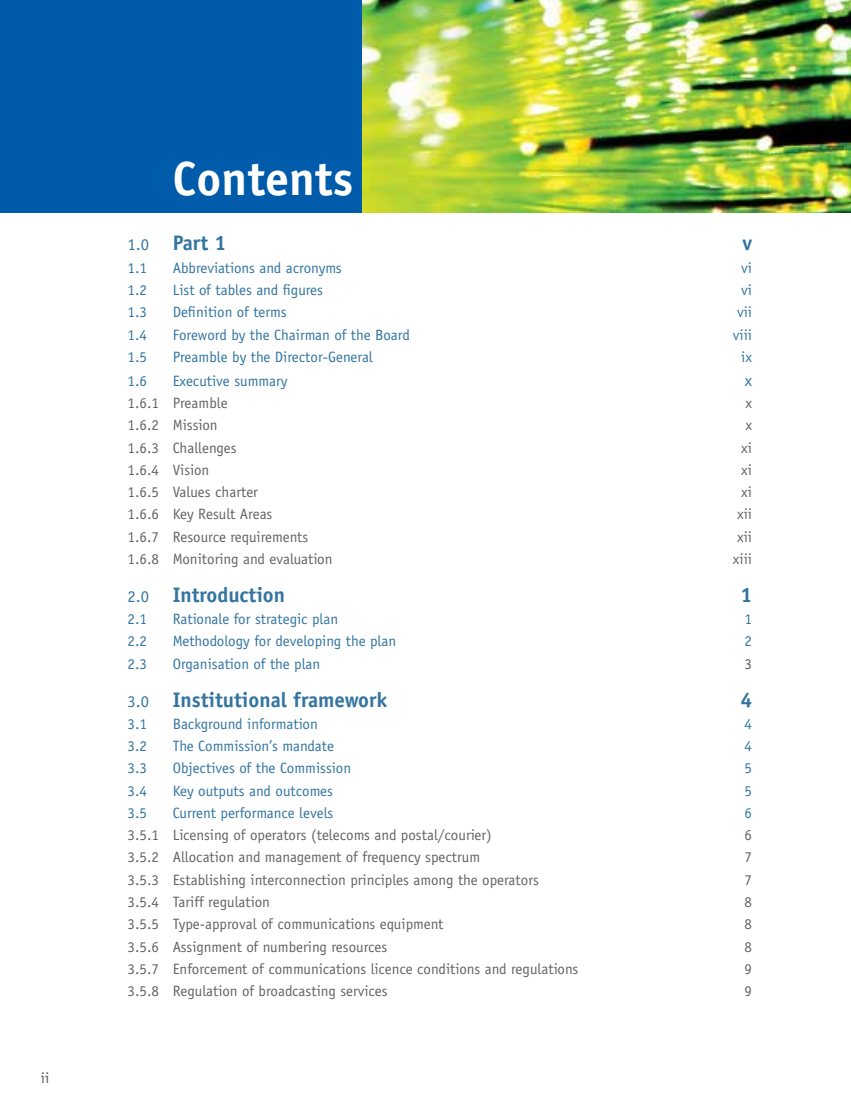
<style>
.page{position:relative;width:851px;height:1106px;background:#fff}
.page>*{position:absolute;margin:0;border:0;box-sizing:border-box;transform-origin:0 0}
.t1{font:700 48px "Officina Sans";color:#fff}
.t2{font:700 21px "Officina Sans";color:#3375a0}
.t3{font:16.5px "Officina Sans";color:#3375a0}
.t4{font:15px "Officina Sans";color:#636466}
.t5{font:15px "Officina Sans";color:#3375a0}
.t6{font:15px "Officina Sans";color:#58595b}
.s1{font-weight:400;font-size:16.5px}
</style>
<div class="page">
<img style="left:361px;top:0;width:489px;height:213px">
<div style="left:0;top:0;width:361px;height:213px;background:#005baa"></div>
<p class="t6" style="left:41px;top:1069px;width:10px">ii</p>
<h1 class="t1" style="left:172px;top:149px;width:182px">Contents</h1>
<h2 class="t2" style="left:128px;top:230px;width:100px"><span class="s1">1.0</span> Part 1</h2>
<h2 class="t2" style="left:742px;top:230px;width:11px">v</h2>
<p class="t5" style="left:128px;top:259px;width:21px">1.1</p>
<p class="t5" style="left:173px;top:259px;width:170px">Abbreviations and acronyms</p>
<p class="t5" style="left:741px;top:259px;width:12px">vi</p>
<p class="t5" style="left:128px;top:281px;width:21px">1.2</p>
<p class="t5" style="left:173px;top:281px;width:152px">List of tables and figures</p>
<p class="t5" style="left:741px;top:281px;width:12px">vi</p>
<p class="t5" style="left:128px;top:303px;width:21px">1.3</p>
<p class="t5" style="left:173px;top:303px;width:115px">Definition of terms</p>
<p class="t5" style="left:737px;top:303px;width:16px">vii</p>
<p class="t5" style="left:128px;top:326px;width:21px">1.4</p>
<p class="t5" style="left:173px;top:326px;width:239px">Foreword by the Chairman of the Board</p>
<p class="t5" style="left:732px;top:326px;width:21px">viii</p>
<p class="t5" style="left:128px;top:348px;width:21px">1.5</p>
<p class="t5" style="left:173px;top:348px;width:202px">Preamble by the Director-General</p>
<p class="t5" style="left:741px;top:348px;width:12px">ix</p>
<p class="t5" style="left:128px;top:372px;width:21px">1.6</p>
<p class="t5" style="left:173px;top:372px;width:116px">Executive summary</p>
<p class="t3" style="left:744px;top:370px;width:9px">x</p>
<p class="t4" style="left:128px;top:394px;width:102px">1.6.1 Preamble</p>
<p class="t4" style="left:745px;top:394px;width:8px">x</p>
<p class="t4" style="left:128px;top:416px;width:92px">1.6.2 Mission</p>
<p class="t4" style="left:745px;top:416px;width:8px">x</p>
<p class="t4" style="left:128px;top:439px;width:110px">1.6.3 Challenges</p>
<p class="t4" style="left:741px;top:439px;width:12px">xi</p>
<p class="t4" style="left:128px;top:461px;width:83px">1.6.4 Vision</p>
<p class="t4" style="left:741px;top:461px;width:12px">xi</p>
<p class="t4" style="left:128px;top:483px;width:132px">1.6.5 Values charter</p>
<p class="t4" style="left:741px;top:483px;width:12px">xi</p>
<p class="t4" style="left:128px;top:505px;width:146px">1.6.6 Key Result Areas</p>
<p class="t4" style="left:737px;top:505px;width:16px">xii</p>
<p class="t4" style="left:128px;top:528px;width:182px">1.6.7 Resource requirements</p>
<p class="t4" style="left:737px;top:528px;width:16px">xii</p>
<p class="t4" style="left:128px;top:550px;width:206px">1.6.8 Monitoring and evaluation</p>
<p class="t4" style="left:732px;top:550px;width:21px">xiii</p>
<h2 class="t2" style="left:128px;top:581px;width:159px"><span class="s1">2.0</span> Introduction</h2>
<h2 class="t2" style="left:740px;top:581px;width:13px">1</h2>
<p class="t5" style="left:128px;top:610px;width:21px">2.1</p>
<p class="t5" style="left:173px;top:610px;width:167px">Rationale for strategic plan</p>
<p class="t5" style="left:744px;top:610px;width:9px">1</p>
<p class="t5" style="left:128px;top:632px;width:21px">2.2</p>
<p class="t5" style="left:173px;top:632px;width:225px">Methodology for developing the plan</p>
<p class="t5" style="left:744px;top:632px;width:9px">2</p>
<p class="t5" style="left:128px;top:655px;width:21px">2.3</p>
<p class="t5" style="left:173px;top:655px;width:149px">Organisation of the plan</p>
<p class="t6" style="left:744px;top:655px;width:9px">3</p>
<h2 class="t2" style="left:128px;top:686px;width:261px"><span class="s1">3.0</span> Institutional framework</h2>
<h2 class="t2" style="left:740px;top:686px;width:13px">4</h2>
<p class="t5" style="left:128px;top:715px;width:21px">3.1</p>
<p class="t5" style="left:173px;top:715px;width:147px">Background information</p>
<p class="t5" style="left:744px;top:715px;width:9px">4</p>
<p class="t5" style="left:128px;top:737px;width:21px">3.2</p>
<p class="t5" style="left:173px;top:737px;width:163px">The Commission’s mandate</p>
<p class="t5" style="left:744px;top:737px;width:9px">4</p>
<p class="t5" style="left:128px;top:759px;width:21px">3.3</p>
<p class="t5" style="left:173px;top:759px;width:180px">Objectives of the Commission</p>
<p class="t5" style="left:744px;top:759px;width:9px">5</p>
<p class="t5" style="left:128px;top:782px;width:21px">3.4</p>
<p class="t5" style="left:173px;top:782px;width:162px">Key outputs and outcomes</p>
<p class="t5" style="left:744px;top:782px;width:9px">5</p>
<p class="t5" style="left:128px;top:804px;width:21px">3.5</p>
<p class="t5" style="left:173px;top:804px;width:162px">Current performance levels</p>
<p class="t5" style="left:744px;top:804px;width:9px">6</p>
<p class="t4" style="left:128px;top:826px;width:365px">3.5.1 Licensing of operators (telecoms and postal/courier)</p>
<p class="t4" style="left:744px;top:826px;width:9px">6</p>
<p class="t4" style="left:128px;top:848px;width:354px">3.5.2 Allocation and management of frequency spectrum</p>
<p class="t4" style="left:744px;top:848px;width:9px">7</p>
<p class="t4" style="left:128px;top:871px;width:412px">3.5.3 Establishing interconnection principles among the operators</p>
<p class="t4" style="left:744px;top:871px;width:9px">7</p>
<p class="t4" style="left:128px;top:893px;width:144px">3.5.4 Tariff regulation</p>
<p class="t4" style="left:744px;top:893px;width:9px">8</p>
<p class="t4" style="left:128px;top:915px;width:317px">3.5.5 Type-approval of communications equipment</p>
<p class="t4" style="left:744px;top:915px;width:9px">8</p>
<p class="t4" style="left:128px;top:937px;width:261px">3.5.6 Assignment of numbering resources</p>
<p class="t4" style="left:744px;top:937px;width:9px">8</p>
<p class="t4" style="left:128px;top:959px;width:452px">3.5.7 Enforcement of communications licence conditions and regulations</p>
<p class="t4" style="left:744px;top:959px;width:9px">9</p>
<p class="t4" style="left:128px;top:982px;width:261px">3.5.8 Regulation of broadcasting services</p>
<p class="t4" style="left:744px;top:982px;width:9px">9</p>
</div>
